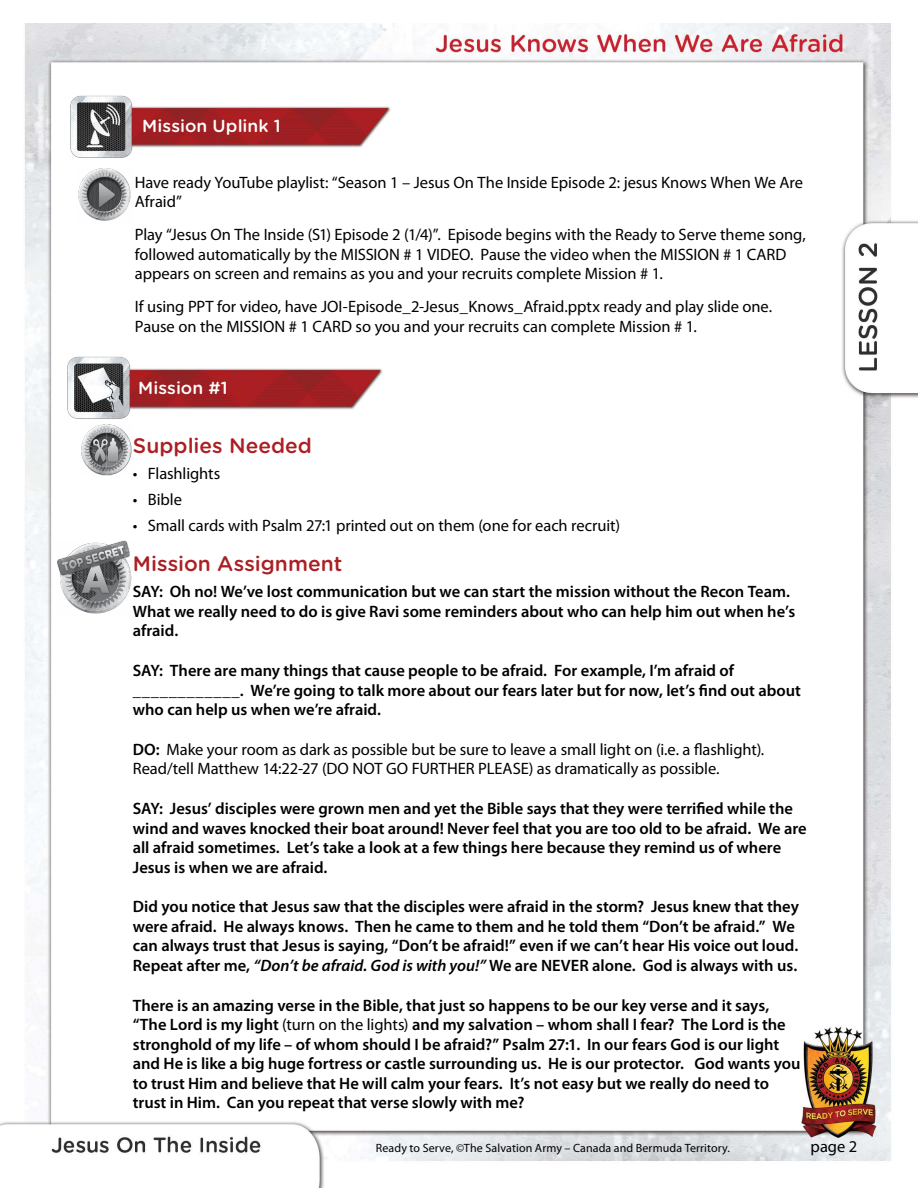
<style>
.page{position:relative;width:918px;height:1188px;background:#fff}
.page>*{position:absolute;margin:0;border:0;box-sizing:border-box;transform-origin:0 0}
.t1{font:500 21px "Gotham Rounded";color:#ab1f23}
.t2{font:500 17.4px "Gotham Rounded";letter-spacing:.005em;color:#fff}
.t3{font:600 16.5px/19.5px "Myriad Pro";color:#000}
.t4{font:16.5px/19.5px "Myriad Pro";letter-spacing:-.005em;color:#000}
.t5{font:12px "Myriad Pro";letter-spacing:.01em;color:#000}
.s1{font-weight:600}
.s2{font-style:italic}
.s3{font-weight:400}
</style>
<div class="page">
<img style="left:0;top:23px;width:918px;height:1165px">
<img style="left:132px;top:365px;width:251px;height:45px">
<img style="left:67px;top:354px;width:65px;height:66px">
<img style="left:79px;top:423px;width:55px;height:52px">
<img style="left:57px;top:541px;width:79px;height:76px">
<img style="left:135px;top:103px;width:256px;height:45px">
<img style="left:70px;top:93px;width:65px;height:66px">
<img style="left:78px;top:167px;width:56px;height:57px">
<p class="t2" style="left:142px;top:114px;width:140px">Mission Uplink 1</p>
<p class="t4" style="left:135px;top:172px;width:670px">Have ready YouTube playlist: “Season 1 – Jesus On The Inside Episode 2: jesus Knows When We Are<br>Afraid”</p>
<p class="t4" style="left:135px;top:225px;width:672px">Play “Jesus On The Inside (S1) Episode 2 (1/4)”. Episode begins with the Ready to Serve theme song, followed automatically by the MISSION # 1 VIDEO. Pause the video when the MISSION # 1 CARD appears on screen and remains as you and your recruits complete Mission # 1.</p>
<p class="t4" style="left:135px;top:297px;width:639px">If using PPT for video, have JOI-Episode_2-Jesus_Knows_Afraid.pptx ready and play slide one.<br>Pause on the MISSION # 1 CARD so you and your recruits can complete Mission # 1.</p>
<p class="t2" style="left:138px;top:375px;width:91px">Mission #1</p>
<p class="t1" style="left:133px;top:430px;width:181px">Supplies Needed</p>
<p class="t4" style="left:133px;top:463px;width:89px">• Flashlights</p>
<p class="t4" style="left:133px;top:489px;width:51px">• Bible</p>
<p class="t4" style="left:133px;top:516px;width:489px">• Small cards with Psalm 27:1 printed out on them (one for each recruit)</p>
<p class="t1" style="left:133px;top:549px;width:211px">Mission Assignment</p>
<p class="t3" style="left:133px;top:582px;width:664px">SAY: Oh no! We’ve lost communication but we can start the mission without the Recon Team.<br>What we really need to do is give Ravi some reminders about who can help him out when he’s afraid.</p>
<p class="t3" style="left:133px;top:660px;width:670px">SAY: There are many things that cause people to be afraid. For example, I’m afraid of ____________. We’re going to talk more about our fears later but for now, let’s find out about who can help us when we’re afraid.</p>
<p class="t4" style="left:133px;top:739px;width:633px"><span class="s1">DO:</span> Make your room as dark as possible but be sure to leave a small light on (i.e. a flashlight).<br>Read/tell Matthew 14:22-27 (DO NOT GO FURTHER PLEASE) as dramatically as possible.</p>
<p class="t3" style="left:133px;top:798px;width:676px">SAY: Jesus’ disciples were grown men and yet the Bible says that they were terrified while the wind and waves knocked their boat around! Never feel that you are too old to be afraid. We are all afraid sometimes. Let’s take a look at a few things here because they remind us of where Jesus is when we are afraid.</p>
<p class="t3" style="left:133px;top:897px;width:668px">Did you notice that Jesus saw that the disciples were afraid in the storm? Jesus knew that they were afraid. He always knows. Then he came to them and he told them “Don’t be afraid.” We can always trust that Jesus is saying, “Don’t be afraid!” even if we can’t hear His voice out loud.<br>Repeat after me, <span class="s2">“Don’t be afraid. God is with you!”</span> We are NEVER alone. God is always with us.</p>
<p class="t3" style="left:133px;top:995px;width:669px">There is an amazing verse in the Bible, that just so happens to be our key verse and it says, “The Lord is my light <span class="s3">(turn on the lights)</span> and my salvation – whom shall I fear? The Lord is the stronghold of my life – of whom should I be afraid?” Psalm 27:1. In our fears God is our light and He is like a big huge fortress or castle surrounding us. He is our protector. God wants you to trust Him and believe that He will calm your fears. It’s not easy but we really do need to trust in Him. Can you repeat that verse slowly with me?</p>
<p class="t5" style="left:376px;top:1141px;width:356px">Ready to Serve, ©The Salvation Army – Canada and Bermuda Territory.</p>
<p class="t4" style="left:811px;top:1136px;width:48px">page 2</p>
</div>
